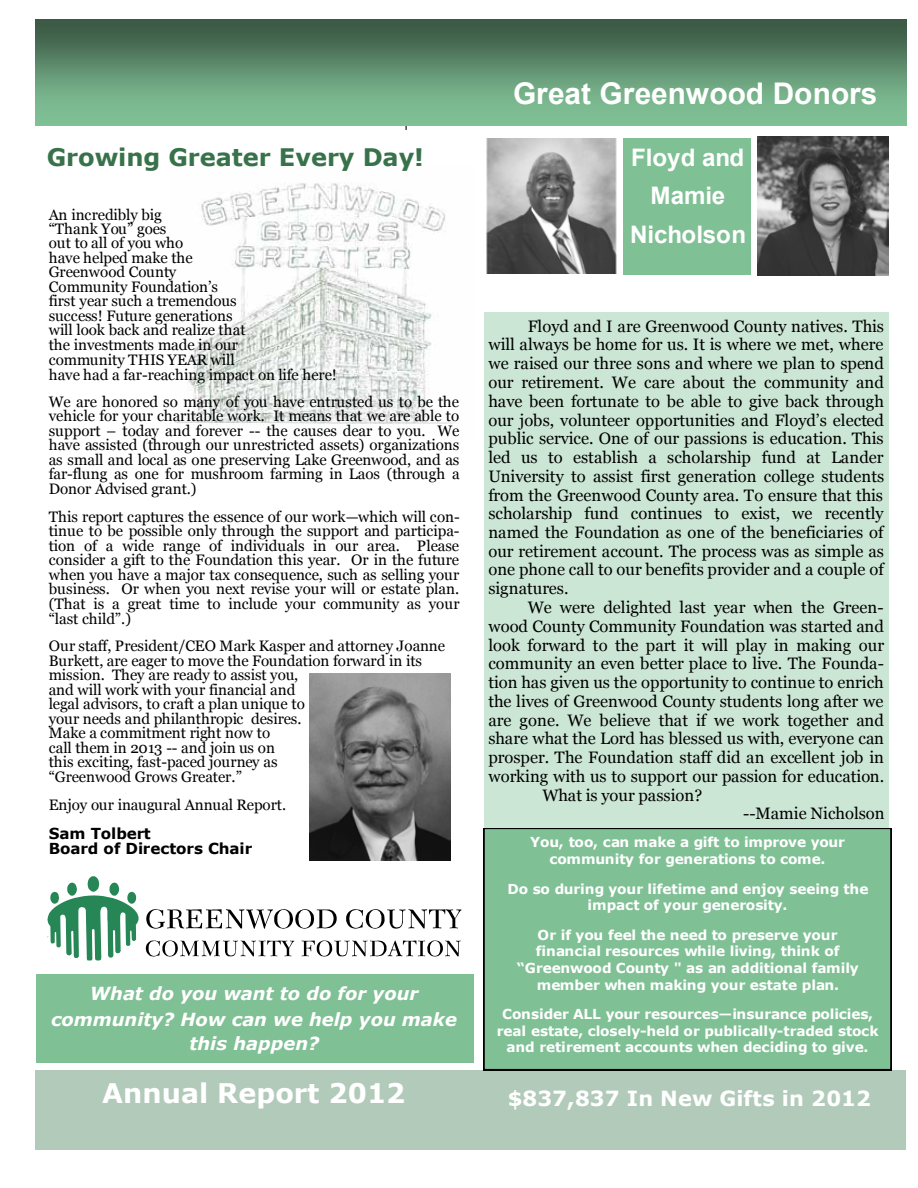
<style>
.page{position:relative;width:918px;height:1188px;background:#fff}
.page>*{position:absolute;margin:0;border:0;box-sizing:border-box;transform-origin:0 0}
.t1{font:700 29.85px "Arial";color:#fff}
.t2{font:700 27px "Verdana";letter-spacing:.005em;color:#fff}
.t3{font:700 24.15px "Verdana";color:#38724b}
.t4{font:700 24.15px/38.4px "Arial";letter-spacing:-.005em;color:#fff;text-align:center}
.t5{font:700 20.85px "Verdana";letter-spacing:.01em;color:#fff}
.t6{font:italic 700 18px/24.9px "Verdana";color:#fff;text-align:center}
.t7{font:16.65px/18.8px "Georgia";color:#000;text-align:justify}
.t8{font:15.15px/14.5px "Georgia";letter-spacing:-.005em;color:#000}
.t9{font:700 15.15px/15.6px "Verdana";color:#000}
.t10{font:700 13.8px/16.6px "Verdana";letter-spacing:-.01em;color:#fff;text-align:center}
</style>
<div class="page">
<div style="left:36px;top:19px;width:870px;height:107px;background:linear-gradient(to bottom,#385441,#8acfa1)"></div>
<div style="left:36px;top:1070px;width:870px;height:79px;background:#b2caba"></div>
<img style="left:175px;top:182px;width:278px;height:243px">
<div style="left:484px;top:312px;width:404px;height:516px;background:#cce6d5"></div>
<img style="left:486px;top:139px;width:131px;height:135px">
<img style="left:757px;top:137px;width:132px;height:139px">
<div style="left:624px;top:138px;width:127px;height:137px;background:#80c095"></div>
<div style="left:36px;top:974px;width:438px;height:88px;background:#80c095"></div>
<div style="left:484px;top:828px;width:407px;height:242px;background:#80c095"></div>
<svg style="left:47px;top:876px;width:92px;height:84px"></svg>
<svg style="left:146px;top:909px;width:191px;height:20px"></svg>
<svg style="left:346px;top:909px;width:115px;height:20px"></svg>
<svg style="left:146px;top:941px;width:148px;height:16px"></svg>
<svg style="left:302px;top:941px;width:159px;height:16px"></svg>
<img style="left:310px;top:674px;width:140px;height:187px">
<h3 class="t3" style="left:47px;top:142px;width:379px">Growing Greater Every Day!</h3>
<p class="t8" style="left:49px;top:207px;width:290px">An incredibly big<br>“Thank You” goes<br>out to all of you who<br>have helped make the<br>Greenwood County<br>Community Foundation’s<br>first year such a tremendous<br>success! Future generations<br>will look back and realize that<br>the investments made in our<br>community THIS YEAR will<br>have had a far-reaching impact on life here!</p>
<p class="t8" style="left:49px;top:394px;width:412px;text-align:justify">We are honored so many of you have entrusted us to be the vehicle for your charitable work. It means that we are able to support – today and forever -- the causes dear to you. We have assisted (through our unrestricted assets) organizations as small and local as one preserving Lake Greenwood, and as far-flung as one for mushroom farming in Laos (through a Donor Advised grant.)</p>
<p class="t8" style="left:49px;top:509px;width:413px;text-align:justify">This report captures the essence of our work—which will con&shy;tinue to be possible only through the support and participa&shy;tion of a wide range of individuals in our area. Please consider a gift to the Foundation this year. Or in the future when you have a major tax consequence, such as selling your business. Or when you next revise your will or estate plan. (That is a great time to include your community as your “last child”.)</p>
<p class="t8" style="left:49px;top:639px;width:398px">Our staff, President/CEO Mark Kasper and attorney Joanne Burkett, are eager to move the Foundation forward in its mission. They are ready to assist you,<br>and will work with your financial and<br>legal advisors, to craft a plan unique to<br>your needs and philanthropic desires.<br>Make a commitment right now to<br>call them in 2013 -- and join us on<br>this exciting, fast-paced journey as<br>“Greenwood Grows Greater.”</p>
<p class="t8" style="left:49px;top:798px;width:239px">Enjoy our inaugural Annual Report.</p>
<p class="t9" style="left:49px;top:825px;width:205px">Sam Tolbert<br>Board of Directors Chair</p>
<p class="t6" style="left:51px;top:981px;width:407px">What do you want to do for your community? How can we help you make this happen?</p>
<h1 class="t1" style="left:513px;top:74px;width:366px">Great Greenwood Donors</h1>
<h3 class="t4" style="left:630px;top:139px;width:118px">Floyd and<br>Mamie<br>Nicholson</h3>
<p class="t7" style="left:488px;top:317px;width:397px;text-indent:39px">Floyd and I are Greenwood County natives. This will always be home for us. It is where we met, where we raised our three sons and where we plan to spend our retirement. We care about the community and have been fortunate to be able to give back through our jobs, volunteer opportunities and Floyd’s elected public service. One of our passions is education. This led us to establish a scholarship fund at Lander University to assist first generation college students from the Greenwood County area. To ensure that this scholarship fund continues to exist, we recently named the Foundation as one of the beneficiaries of our retirement account. The process was as simple as one phone call to our benefits provider and a couple of signatures.</p>
<p class="t7" style="left:528px;top:598px;width:357px">We were delighted last year when the Green-</p>
<p class="t7" style="left:488px;top:617px;width:397px">wood County Community Foundation was started and</p>
<p class="t7" style="left:488px;top:636px;width:397px">look forward to the part it will play in making our</p>
<p class="t7" style="left:488px;top:654px;width:397px">community an even better place to live. The Founda-</p>
<p class="t7" style="left:488px;top:673px;width:397px">tion has given us the opportunity to continue to enrich</p>
<p class="t7" style="left:488px;top:692px;width:397px">the lives of Greenwood County students long after we</p>
<p class="t7" style="left:488px;top:710px;width:397px">are gone. We believe that if we work together and</p>
<p class="t7" style="left:488px;top:729px;width:397px">share what the Lord has blessed us with, everyone can</p>
<p class="t7" style="left:488px;top:748px;width:397px">prosper. The Foundation staff did an excellent job in</p>
<p class="t7" style="left:488px;top:767px;width:397px">working with us to support our passion for education.</p>
<p class="t7" style="left:542px;top:785px;width:161px">What is your passion?</p>
<p class="t7" style="left:743px;top:804px;width:143px">--Mamie Nicholson</p>
<p class="t10" style="left:530px;top:834px;width:317px">You, too, can make a gift to improve your community for generations to come.</p>
<p class="t10" style="left:507px;top:880px;width:363px">Do so during your lifetime and enjoy seeing the impact of your generosity.</p>
<p class="t10" style="left:517px;top:926px;width:343px">Or if you feel the need to preserve your financial resources while living, think of “Greenwood County " as an additional family member when making your estate plan.</p>
<p class="t10" style="left:497px;top:1005px;width:383px">Consider ALL your resources—insurance policies, real estate, closely-held or publically-traded stock and retirement accounts when deciding to give.</p>
<h2 class="t2" style="left:102px;top:1076px;width:305px">Annual Report 2012</h2>
<h3 class="t5" style="left:508px;top:1085px;width:365px">$837,837 In New Gifts in 2012</h3>
</div>
